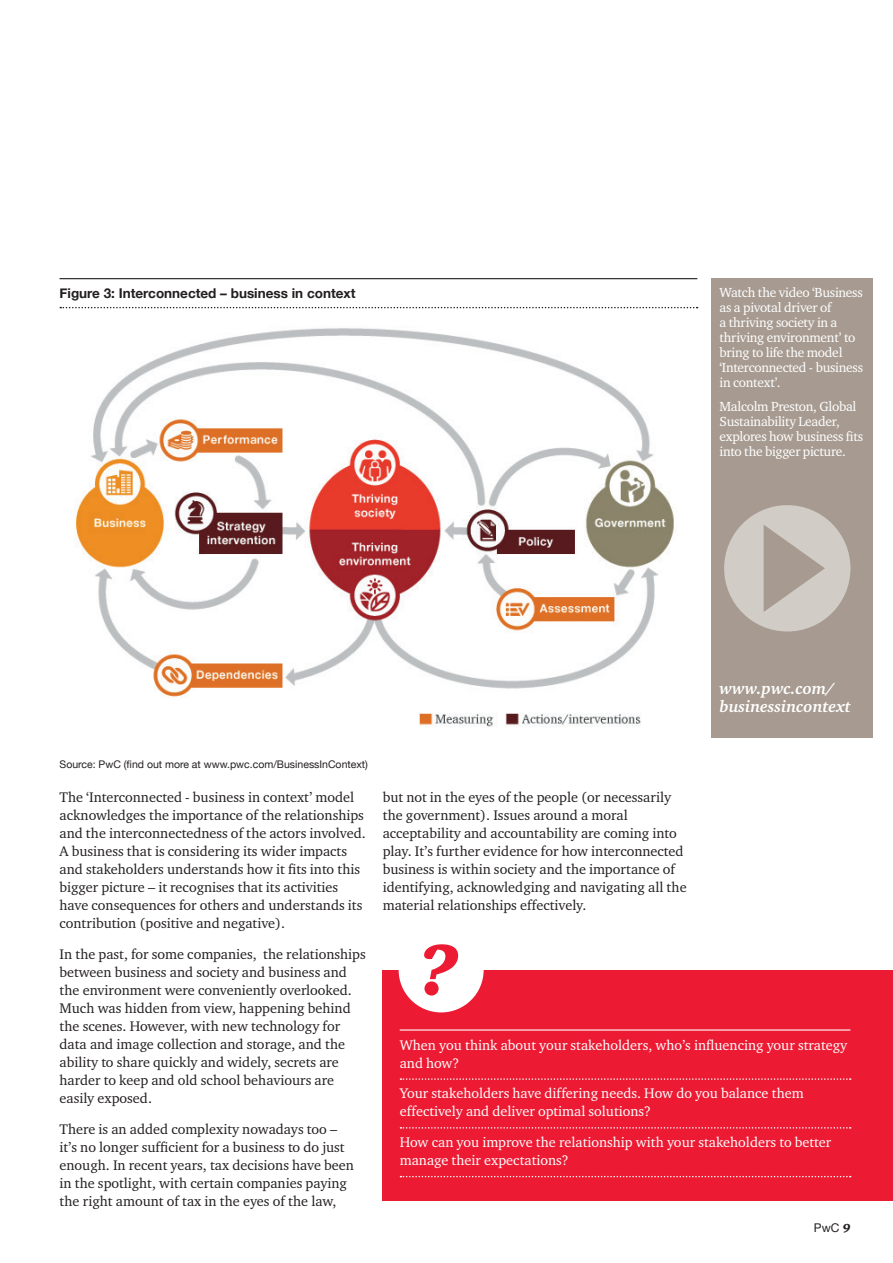
<style>
.page{position:relative;width:893px;height:1263px;background:#fff}
.page>*{position:absolute;margin:0;border:0;box-sizing:border-box;transform-origin:0 0}
.t1{font:italic 700 16.5px/18px "Charter ITC";color:#fff}
.t2{font:14.25px/18px "Charter ITC";color:#231f20}
.t3{font:14.25px/18px "Charter ITC";color:#fff}
.t4{font:13.5px/15px "Charter ITC";letter-spacing:-.02em;color:#fff}
.t5{font:700 13.5px "Helvetica Neue";color:#231f20}
.t6{font:12px "Helvetica Neue";color:#231f20}
.t7{font:10.5px "Helvetica Neue";color:#231f20}
.s1{font-family:"Charter ITC Blac Ital"}
</style>
<div class="page">
<div style="left:383px;top:970px;width:510px;height:230px;background:#ed1a33"></div>
<div style="left:399px;top:927px;width:85px;height:85px;background:#fff;border-radius:50%"></div>
<svg style="left:424px;top:944px;width:34px;height:51px"></svg>
<hr style="left:400px;top:1029px;width:450px;height:1px;background:#fff">
<svg style="left:400px;top:1078px;width:451px;height:2px"></svg>
<svg style="left:400px;top:1127px;width:451px;height:1px"></svg>
<svg style="left:400px;top:1176px;width:451px;height:1px"></svg>
<hr style="left:60px;top:278px;width:637px;height:1px;background:#231f20">
<svg style="left:60px;top:307px;width:638px;height:1px"></svg>
<img style="left:75px;top:328px;width:599px;height:399px">
<div style="left:711px;top:278px;width:161px;height:459px;background:#a79b91"></div>
<div style="left:724px;top:505px;width:126px;height:126px;background:#d2ccc7;border-radius:50%"></div>
<svg style="left:764px;top:525px;width:61px;height:87px"></svg>
<p class="t5" style="left:60px;top:283px;width:298px">Figure 3: Interconnected – business in context</p>
<p class="t4" style="left:719px;top:285px;width:145px">Watch the video ‘Business as a pivotal driver of<br>a thriving society in a thriving environment’ to bring to life the model ‘Interconnected - business in context’.</p>
<p class="t4" style="left:719px;top:398px;width:145px">Malcolm Preston, Global<br>Sustainability Leader, explores how business fits into the bigger picture.</p>
<p class="t1" style="left:719px;top:679px;width:133px">www.pwc.com/ businessincontext</p>
<p class="t7" style="left:60px;top:756px;width:310px">Source: PwC (find out more at www.pwc.com/BusinessInContext)</p>
<p class="t2" style="left:60px;top:788px;width:308px">The ‘Interconnected - business in context’ model acknowledges the importance of the relationships and the interconnectedness of the actors involved.<br>A business that is considering its wider impacts and stakeholders understands how it fits into this bigger picture – it recognises that its activities have consequences for others and understands its contribution (positive and negative).</p>
<p class="t2" style="left:60px;top:945px;width:308px">In the past, for some companies, the relationships between business and society and business and the environment were conveniently overlooked.<br>Much was hidden from view, happening behind the scenes. However, with new technology for data and image collection and storage, and the ability to share quickly and widely, secrets are harder to keep and old school behaviours are easily exposed.</p>
<p class="t2" style="left:60px;top:1120px;width:296px">There is an added complexity nowadays too – it’s no longer sufficient for a business to do just enough. In recent years, tax decisions have been in the spotlight, with certain companies paying the right amount of tax in the eyes of the law,</p>
<p class="t2" style="left:383px;top:788px;width:305px">but not in the eyes of the people (or necessarily the government). Issues around a moral acceptability and accountability are coming into play. It’s further evidence for how interconnected business is within society and the importance of identifying, acknowledging and navigating all the material relationships effectively.</p>
<p class="t3" style="left:400px;top:1035px;width:449px">When you think about your stakeholders, who’s influencing your strategy and how?</p>
<p class="t3" style="left:400px;top:1084px;width:406px">Your stakeholders have differing needs. How do you balance them effectively and deliver optimal solutions?</p>
<p class="t3" style="left:400px;top:1133px;width:433px">How can you improve the relationship with your stakeholders to better manage their expectations?</p>
<p class="t6" style="left:814px;top:1219px;width:38px">PwC <span class="s1">9</span></p>
</div>
